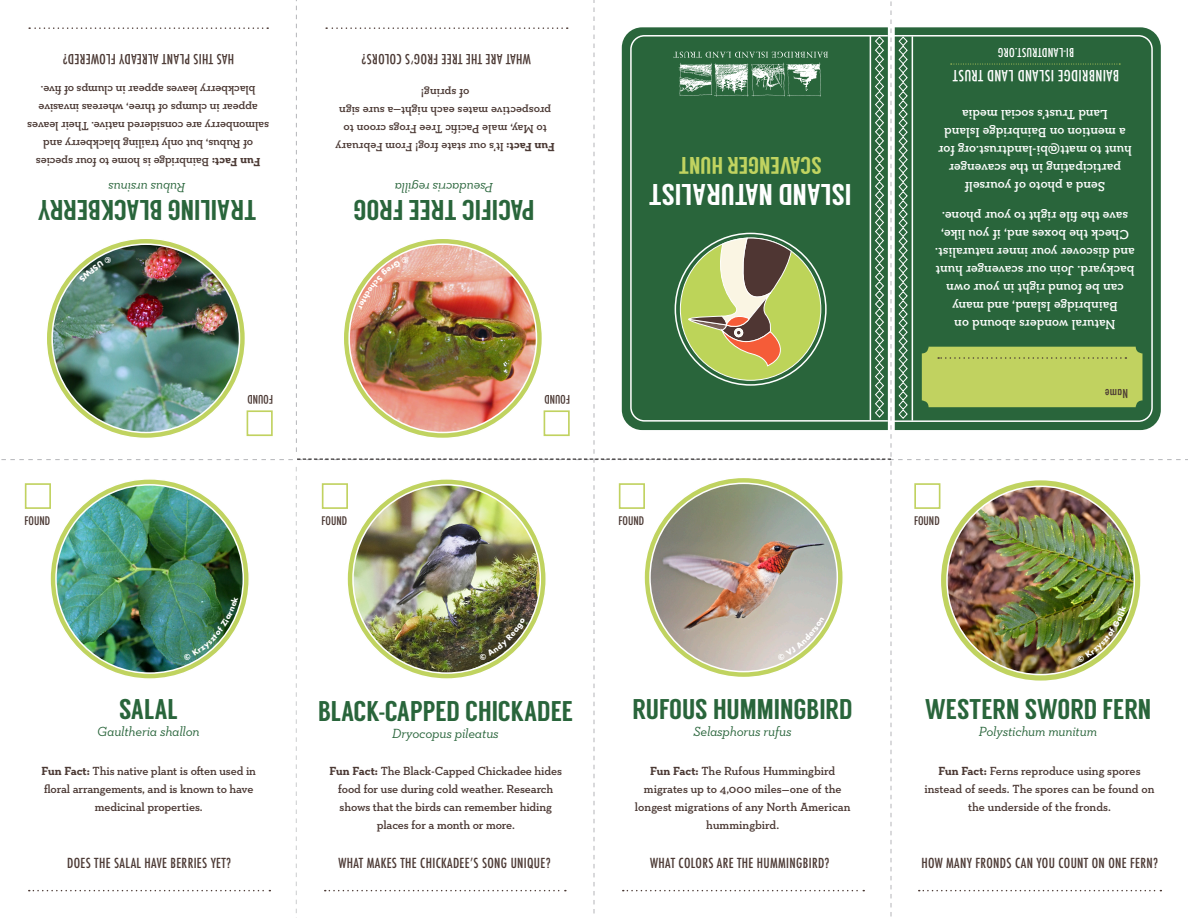
<style>
.page{position:relative;width:1188px;height:918px;background:#fff}
.page>*{position:absolute;margin:0;border:0;box-sizing:border-box;transform-origin:0 0}
.t1{font:30px "Langdon";color:#fff}
.t2{font:28.5px "Langdon";color:#29653b}
.t3{font:24px "Langdon";color:#c0d360}
.t4{font:500 condensed 15px "Futura";letter-spacing:.025em;color:#fff}
.t5{font:600 13.5px/18px "Neutraface Slab Text";color:#fff;text-align:center}
.t6{font:500 condensed 13.5px "Futura";letter-spacing:.025em;color:#4b3934}
.t7{font:italic 13.5px "Neutraface Slab Text";letter-spacing:-.01em;color:#29653b}
.t8{font:600 12px/18px "Neutraface Slab Text";letter-spacing:-.01em;color:#4b3934;text-align:center}
.t9{font:500 condensed 12px "Futura";letter-spacing:.025em;color:#fff}
.t10{font:500 condensed 12px "Futura";color:#4b3934}
.t11{font:500 condensed 11.55px "Futura";color:#4b3934}
.s1{font-weight:700}
.s2{font-family:"Futura";font-weight:500;font-stretch:condensed}
</style>
<div class="page">
<img style="left:1px;top:0;width:1187px;height:918px">
<p class="t6" style="left:234px;top:67px;width:173px;rotate:-180deg">HAS THIS PLANT ALREADY FLOWERED?</p>
<p class="t6" style="left:531px;top:67px;width:171px;rotate:-180deg">WHAT ARE THE TREE FROG’S COLORS?</p>
<p class="t8" style="left:269px;top:172px;width:243px;rotate:-180deg"><span class="s1">Fun Fact:</span> Bainbridge is home to four species<br>of Rubus, but only trailing blackberry and salmonberry are considered native. Their leaves appear in clumps of three, whereas invasive blackberry leaves appear in clumps of five.</p>
<p class="t8" style="left:469px;top:103px;width:50px;rotate:-180deg">of spring!</p>
<p class="t8" style="left:555px;top:157px;width:221px;rotate:-180deg"><span class="s1">Fun Fact:</span> It’s our state frog! From February to May, male Pacific Tree Frogs croon to prospective mates each night—a sure sign</p>
<p class="t3" style="left:822px;top:179px;width:144px;rotate:-180deg">SCAVENGER HUNT</p>
<p class="t7" style="left:186px;top:196px;width:79px;rotate:-180deg">Rubus ursinus</p>
<p class="t2" style="left:256px;top:226px;width:220px;rotate:-180deg">TRAILING BLACKBERRY</p>
<p class="t7" style="left:493px;top:196px;width:100px;rotate:-180deg">Pseudacris regilla</p>
<p class="t2" style="left:534px;top:226px;width:182px;rotate:-180deg">PACIFIC TREE FROG</p>
<p class="t1" style="left:851px;top:212px;width:204px;rotate:-180deg">ISLAND NATURALIST</p>
<p class="t11" style="left:25px;top:513px;width:27px">FOUND</p>
<p class="t11" style="left:273px;top:406px;width:27px;rotate:-180deg">FOUND</p>
<p class="t11" style="left:570px;top:406px;width:27px;rotate:-180deg">FOUND</p>
<p class="t11" style="left:322px;top:513px;width:27px">FOUND</p>
<p class="t11" style="left:619px;top:513px;width:27px">FOUND</p>
<p class="t9" style="left:1074px;top:60px;width:78px;rotate:-180deg">BI-LANDTRUST.ORG</p>
<p class="t4" style="left:1119px;top:85px;width:168px;rotate:-180deg">BAINBRIDGE ISLAND LAND TRUST</p>
<p class="t5" style="left:1108px;top:123px;width:147px;rotate:-180deg">Land Trust’s social media</p>
<p class="t5" style="left:1126px;top:141px;width:183px;rotate:-180deg">a mention on Bainbridge Island</p>
<p class="t5" style="left:1132px;top:159px;width:195px;rotate:-180deg">hunt to matt@bi-landtrust.org for</p>
<p class="t5" style="left:1121px;top:195px;width:174px;rotate:-180deg">Send a photo of yourself participating in the scavenger</p>
<p class="t5" style="left:1135px;top:333px;width:201px;rotate:-180deg">Natural wonders abound on<br>Bainbridge Island, and many<br>can be found right in your own backyard. Join our scavenger hunt and discover your inner naturalist.<br>Check the boxes and, if you like, save the file right to your phone.</p>
<p class="t11" style="left:914px;top:513px;width:27px">FOUND</p>
<p class="t10" style="left:1128px;top:401px;width:25px;rotate:-180deg">Name</p>
<p class="t2" style="left:119px;top:693px;width:60px">SALAL</p>
<p class="t7" style="left:97px;top:723px;width:104px">Gaultheria shallon</p>
<p class="t8" style="left:41px;top:762px;width:216px"><span class="s1">Fun Fact:</span> This native plant is often used in floral arrangements, and is known to have medicinal properties.</p>
<p class="t6" style="left:67px;top:855px;width:166px">DOES THE SALAL HAVE BERRIES YET?</p>
<p class="t2" style="left:318px;top:695px;width:256px">BLACK<span class="s2">-</span>CAPPED CHICKADEE</p>
<p class="t7" style="left:392px;top:725px;width:108px">Dryocopus pileatus</p>
<p class="t8" style="left:330px;top:762px;width:234px"><span class="s1">Fun Fact:</span> The Black-Capped Chickadee hides food for use during cold weather. Research shows that the birds can remember hiding places for a month or more.</p>
<p class="t6" style="left:338px;top:855px;width:214px">WHAT MAKES THE CHICKADEE’S SONG UNIQUE?</p>
<p class="t2" style="left:632px;top:693px;width:222px">RUFOUS HUMMINGBIRD</p>
<p class="t7" style="left:693px;top:723px;width:100px">Selasphorus rufus</p>
<p class="t8" style="left:635px;top:762px;width:217px"><span class="s1">Fun Fact:</span> The Rufous Hummingbird migrates up to 4,000 miles—one of the longest migrations of any North American hummingbird.</p>
<p class="t6" style="left:650px;top:855px;width:181px">WHAT COLORS ARE THE HUMMINGBIRD?</p>
<p class="t2" style="left:925px;top:693px;width:228px">WESTERN SWORD FERN</p>
<p class="t7" style="left:979px;top:723px;width:120px">Polystichum munitum</p>
<p class="t8" style="left:938px;top:762px;width:204px"><span class="s1">Fun Fact:</span> Ferns reproduce using spores</p>
<p class="t8" style="left:924px;top:780px;width:232px">instead of seeds. The spores can be found on the underside of the fronds.</p>
<p class="t6" style="left:921px;top:855px;width:238px">HOW MANY FRONDS CAN YOU COUNT ON ONE FERN?</p>
</div>
